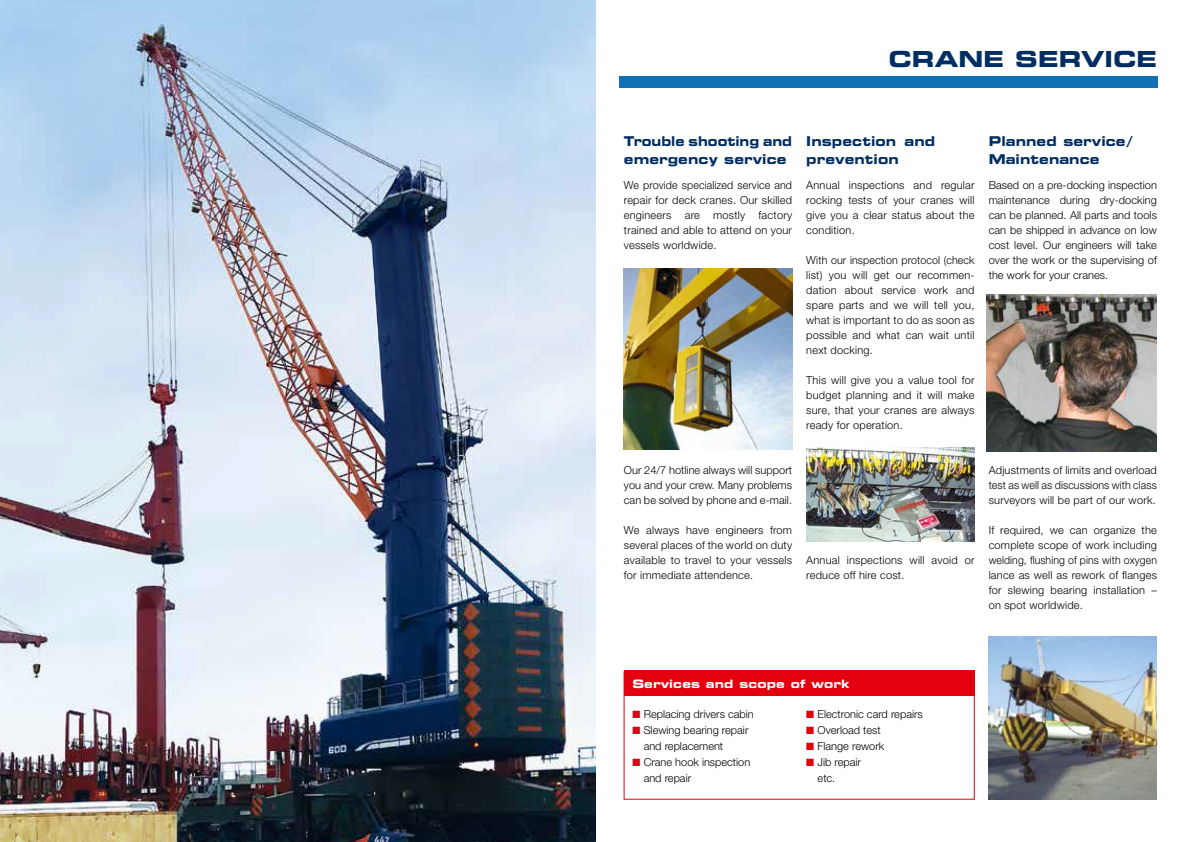
<style>
.page{position:relative;width:1191px;height:842px;background:#fff}
.page>*{position:absolute;margin:0;border:0;box-sizing:border-box;transform-origin:0 0}
.t1{font:700 expanded 22px "Square 721 BT";letter-spacing:.01em;color:#002e63}
.t2{font:700 expanded 13.5px/18px "Square 721 BT";letter-spacing:.01em;color:#002e63;scale:.95 1}
.t3{font:700 expanded 13.5px/18px "Square 721 BT";letter-spacing:.01em;color:#002e63;scale:.9 1}
.t4{font:700 expanded 11.5px "Square 721 BT";letter-spacing:.01em;color:#fff}
.t5{font:300 11px/15px "Helvetica Neue LT Std";letter-spacing:.02em;color:#000;text-align:justify}
.t6{font:300 11px/16px "Helvetica Neue LT Std";color:#000}
.s1{color:#e3000f}
</style>
<div class="page">
<img style="left:595px;top:0;width:1px;height:842px">
<img style="left:624px;top:269px;width:168px;height:180px">
<img style="left:807px;top:447px;width:167px;height:94px">
<div style="left:624px;top:670px;width:350px;height:26px;background:#e3000f"></div>
<img style="left:988px;top:637px;width:169px;height:162px">
<div style="left:619px;top:76px;width:539px;height:12px;background:#1270b5"></div>
<img style="left:986px;top:294px;width:170px;height:157px">
<img style="left:0;top:0;width:595px;height:842px">
<p class="t1" style="left:888px;top:46px;width:270px">CRANE SERVICE</p>
<p class="t3" style="left:624px;top:132px;width:188px">Trouble shooting and emergency service</p>
<p class="t5" style="left:624px;top:178px;width:170px">We provide specialized service and repair for deck cranes. Our skilled engineers are mostly factory trained and able to attend on your vessels worldwide.</p>
<p class="t5" style="left:624px;top:463px;width:170px">Our 24/7 hotline always will support you and your crew. Many problems can be solved by phone and e-mail.</p>
<p class="t5" style="left:624px;top:523px;width:170px">We always have engineers from several places of the world on duty available to travel to your vessels for immediate attendence.</p>
<p class="t2" style="left:806px;top:132px;width:137px">Inspection and prevention</p>
<p class="t5" style="left:806px;top:178px;width:170px">Annual inspections and regular rocking tests of your cranes will give you a clear status about the condition.</p>
<p class="t5" style="left:806px;top:253px;width:170px">With our inspection protocol (check list) you will get our recommen&shy;dation about service work and spare parts and we will tell you, what is important to do as soon as possible and what can wait until next docking.</p>
<p class="t5" style="left:806px;top:373px;width:170px">This will give you a value tool for budget planning and it will make sure, that your cranes are always ready for operation.</p>
<p class="t2" style="left:988px;top:132px;width:152px">Planned service/<br>Maintenance</p>
<p class="t5" style="left:988px;top:178px;width:170px">Based on a pre-docking inspection maintenance during dry-docking can be planned. All parts and tools can be shipped in advance on low cost level. Our engineers will take over the work or the supervising of the work for your cranes.</p>
<p class="t5" style="left:806px;top:553px;width:170px">Annual inspections will avoid or reduce off hire cost.</p>
<p class="t5" style="left:988px;top:463px;width:170px">Adjustments of limits and overload test as well as discussions with class surveyors will be part of our work.</p>
<p class="t5" style="left:988px;top:523px;width:170px">If required, we can organize the complete scope of work including welding, flushing of pins with oxygen lance as well as rework of flanges for slewing bearing installation – on spot worldwide.</p>
<p class="t4" style="left:632px;top:676px;width:219px">Services and scope of work</p>
<p class="t6" style="left:632px;top:706px;width:123px"><span class="s1">■</span> Replacing drivers cabin</p>
<p class="t6" style="left:643px;top:722px;width:106px;text-indent:-11px"><span class="s1">■</span> Slewing bearing repair and replacement</p>
<p class="t6" style="left:643px;top:754px;width:108px;text-indent:-11px"><span class="s1">■</span> Crane hook inspection and repair</p>
<p class="t6" style="left:806px;top:706px;width:118px"><span class="s1">■</span> Electronic card repairs</p>
<p class="t6" style="left:806px;top:722px;width:76px"><span class="s1">■</span> Overload test</p>
<p class="t6" style="left:806px;top:738px;width:79px"><span class="s1">■</span> Flange rework</p>
<p class="t6" style="left:817px;top:754px;width:45px;text-indent:-11px"><span class="s1">■</span> Jib repair etc.</p>
</div>
